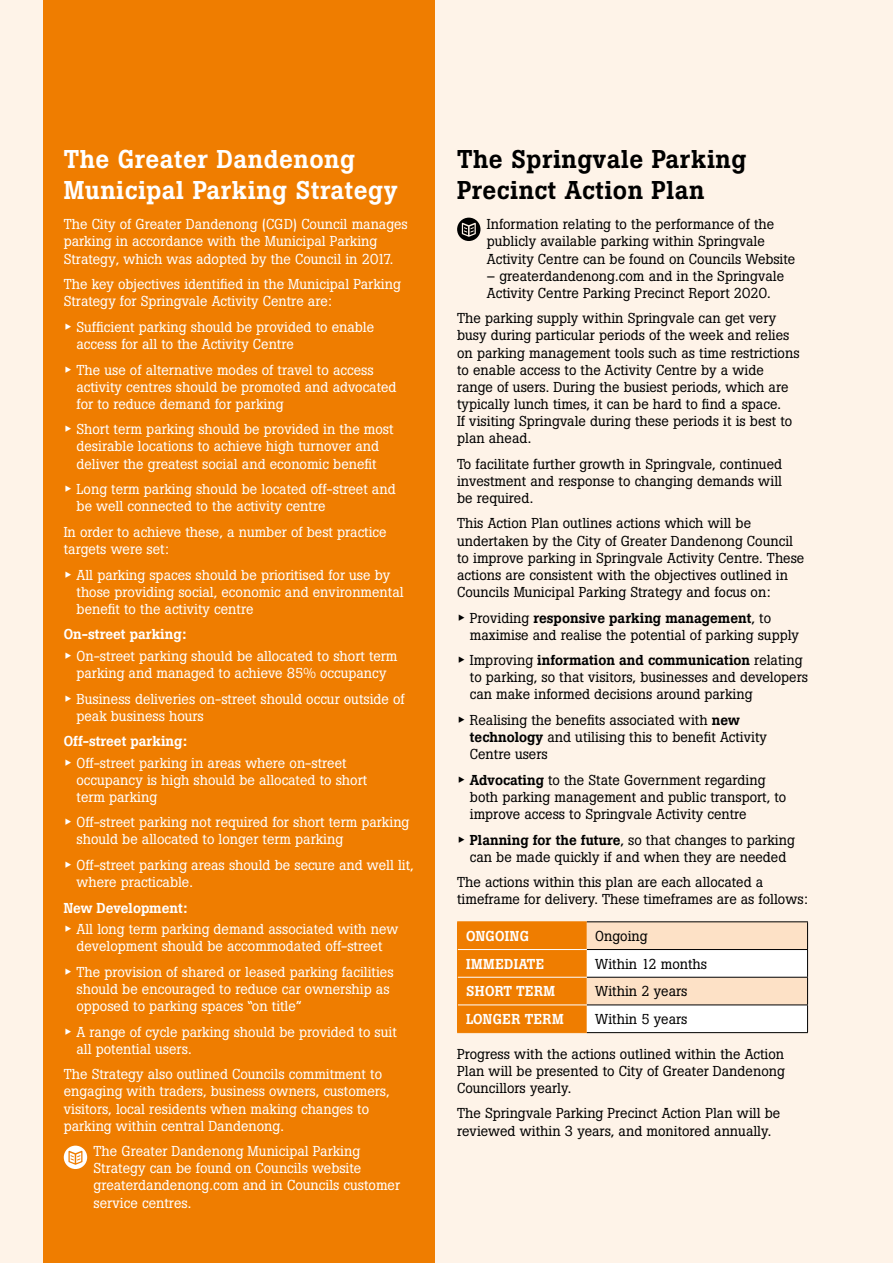
<style>
.page{position:relative;width:893px;height:1263px;background:#fef3e8}
.page>*{position:absolute;margin:0;border:0;box-sizing:border-box;transform-origin:0 0}
.t1{font:500 25.5px/31.5px "Boton";letter-spacing:.02em;color:#fff}
.t2{font:500 25.5px/31.5px "Boton";letter-spacing:.02em;color:#000}
.t3{font:14.25px/17.1px "Boton";color:#fff}
.t4{font:14.25px/17.1px "Boton";color:#000}
.t5{font:500 14.25px "Boton";letter-spacing:.02em;color:#fff}
.s1{font-family:"Menlo";font-weight:700}
.s2{font-weight:500}
</style>
<div class="page">
<div style="left:44px;top:0;width:391px;height:1263px;background:#ef7d00"></div>
<svg style="left:64px;top:1145px;width:23px;height:24px"></svg>
<svg style="left:457px;top:218px;width:23px;height:23px"></svg>
<hr style="left:587px;top:921px;width:221px;height:1px;background:#000">
<hr style="left:457px;top:921px;width:130px;height:1px;background:#ef7d00">
<svg style="left:457px;top:922px;width:351px;height:111px;background:#f2bf89"></svg>
<hr style="left:457px;top:1032px;width:130px;height:1px;background:#ef7d00">
<h1 class="t1" style="left:64px;top:143px;width:335px">The Greater Dandenong<br>Municipal Parking Strategy</h1>
<p class="t3" style="left:64px;top:216px;width:345px">The City of Greater Dandenong (CGD) Council manages parking in accordance with the Municipal Parking<br>Strategy, which was adopted by the Council in 2017.</p>
<p class="t3" style="left:64px;top:276px;width:338px">The key objectives identified in the Municipal Parking<br>Strategy for Springvale Activity Centre are:</p>
<p class="t3" style="left:77px;top:318px;width:299px;text-indent:-13px"><span class="s1">‣</span> Sufficient parking should be provided to enable access for all to the Activity Centre</p>
<p class="t3" style="left:77px;top:361px;width:322px;text-indent:-13px"><span class="s1">‣</span> The use of alternative modes of travel to access activity centres should be promoted and advocated for to reduce demand for parking</p>
<p class="t3" style="left:64px;top:421px;width:331px;text-align:center"><span class="s1">‣</span> Short term parking should be provided in the most desirable locations to achieve high turnover and deliver the greatest social and economic benefit</p>
<p class="t3" style="left:77px;top:481px;width:321px;text-indent:-13px"><span class="s1">‣</span> Long term parking should be located off-street and be well connected to the activity centre</p>
<p class="t3" style="left:64px;top:523px;width:324px">In order to achieve these, a number of best practice targets were set:</p>
<p class="t3" style="left:77px;top:566px;width:329px;text-indent:-13px"><span class="s1">‣</span> All parking spaces should be prioritised for use by those providing social, economic and environmental benefit to the activity centre</p>
<p class="t3" style="left:64px;top:624px;width:335px;line-height:21.3px"><span class="s2">On-street parking:<br></span><span class="s1">‣</span> On-street parking should be allocated to short term</p>
<p class="t3" style="left:64px;top:660px;width:342px;line-height:25.7px;text-align:center">parking and managed to achieve 85% occupancy<br><span class="s1">‣</span> Business deliveries on-street should occur outside of</p>
<p class="t3" style="left:77px;top:707px;width:129px">peak business hours</p>
<p class="t3" style="left:64px;top:730px;width:284px;line-height:21.3px"><span class="s2">Off-street parking:<br></span><span class="s1">‣</span> Off-street parking in areas where on-street</p>
<p class="t3" style="left:77px;top:771px;width:292px">occupancy is high should be allocated to short term parking</p>
<p class="t3" style="left:77px;top:814px;width:334px;text-indent:-13px"><span class="s1">‣</span> Off-street parking not required for short term parking should be allocated to longer term parking</p>
<p class="t3" style="left:77px;top:856px;width:339px;text-indent:-13px"><span class="s1">‣</span> Off-street parking areas should be secure and well lit, where practicable.</p>
<p class="t3" style="left:64px;top:897px;width:336px;line-height:21.3px"><span class="s2">New Development:<br></span><span class="s1">‣</span> All long term parking demand associated with new</p>
<p class="t3" style="left:64px;top:933px;width:331px;line-height:25.7px;text-align:center">development should be accommodated off-street<br><span class="s1">‣</span> The provision of shared or leased parking facilities</p>
<p class="t3" style="left:77px;top:980px;width:315px">should be encouraged to reduce car ownership as opposed to parking spaces “on title”</p>
<p class="t3" style="left:77px;top:1023px;width:322px;text-indent:-13px"><span class="s1">‣</span> A range of cycle parking should be provided to suit all potential users.</p>
<p class="t3" style="left:64px;top:1066px;width:327px">The Strategy also outlined Councils commitment to engaging with traders, business owners, customers, visitors, local residents when making changes to parking within central Dandenong.</p>
<p class="t3" style="left:94px;top:1143px;width:308px">The Greater Dandenong Municipal Parking Strategy can be found on Councils website greaterdandenong.com and in Councils customer service centres.</p>
<h1 class="t2" style="left:457px;top:143px;width:291px">The Springvale Parking<br>Precinct Action Plan</h1>
<p class="t4" style="left:487px;top:216px;width:310px">Information relating to the performance of the publicly available parking within Springvale<br>Activity Centre can be found on Councils Website</p>
<p class="t4" style="left:487px;top:267px;width:299px">– greaterdandenong.com and in the Springvale<br>Activity Centre Parking Precinct Report 2020.</p>
<p class="t4" style="left:457px;top:310px;width:344px">The parking supply within Springvale can get very busy during particular periods of the week and relies on parking management tools such as time restrictions to enable access to the Activity Centre by a wide range of users. During the busiest periods, which are typically lunch times, it can be hard to find a space.<br>If visiting Springvale during these periods it is best to plan ahead.</p>
<p class="t4" style="left:457px;top:455px;width:326px;text-align:justify">To facilitate further growth in Springvale, continued investment and response to changing demands will be required.</p>
<p class="t4" style="left:457px;top:515px;width:349px">This Action Plan outlines actions which will be undertaken by the City of Greater Dandenong Council to improve parking in Springvale Activity Centre. These actions are consistent with the objectives outlined in Councils Municipal Parking Strategy and focus on:</p>
<p class="t4" style="left:470px;top:609px;width:331px;text-indent:-13px"><span class="s1">‣</span> Providing <span class="s2">responsive parking management</span>, to maximise and realise the potential of parking supply</p>
<p class="t4" style="left:470px;top:652px;width:340px;text-indent:-13px"><span class="s1">‣</span> Improving <span class="s2">information and communication</span> relating to parking, so that visitors, businesses and developers can make informed decisions around parking</p>
<p class="t4" style="left:470px;top:711px;width:299px;text-indent:-13px"><span class="s1">‣</span> Realising the benefits associated with <span class="s2">new technology</span> and utilising this to benefit Activity<br>Centre users</p>
<p class="t4" style="left:470px;top:771px;width:318px;text-indent:-13px"><span class="s1">‣</span> <span class="s2">Advocating</span> to the State Government regarding both parking management and public transport, to improve access to Springvale Activity centre</p>
<p class="t4" style="left:457px;top:831px;width:339px;text-align:center"><span class="s1">‣</span> <span class="s2">Planning for the future</span>, so that changes to parking can be made quickly if and when they are needed</p>
<p class="t4" style="left:457px;top:874px;width:352px">The actions within this plan are each allocated a timeframe for delivery. These timeframes are as follows:</p>
<p class="t5" style="left:466px;top:927px;width:64px">ONGOING</p>
<p class="t4" style="left:595px;top:927px;width:54px">Ongoing</p>
<p class="t5" style="left:466px;top:955px;width:79px">IMMEDIATE</p>
<p class="t4" style="left:595px;top:955px;width:113px">Within 12 months</p>
<p class="t5" style="left:466px;top:983px;width:91px">SHORT TERM</p>
<p class="t4" style="left:595px;top:983px;width:94px">Within 2 years</p>
<p class="t5" style="left:466px;top:1011px;width:99px">LONGER TERM</p>
<p class="t4" style="left:595px;top:1010px;width:94px">Within 5 years</p>
<p class="t4" style="left:457px;top:1045px;width:329px;text-align:justify">Progress with the actions outlined within the Action Plan will be presented to City of Greater Dandenong Councillors yearly.</p>
<p class="t4" style="left:457px;top:1105px;width:325px">The Springvale Parking Precinct Action Plan will be reviewed within 3 years, and monitored annually.</p>
</div>
